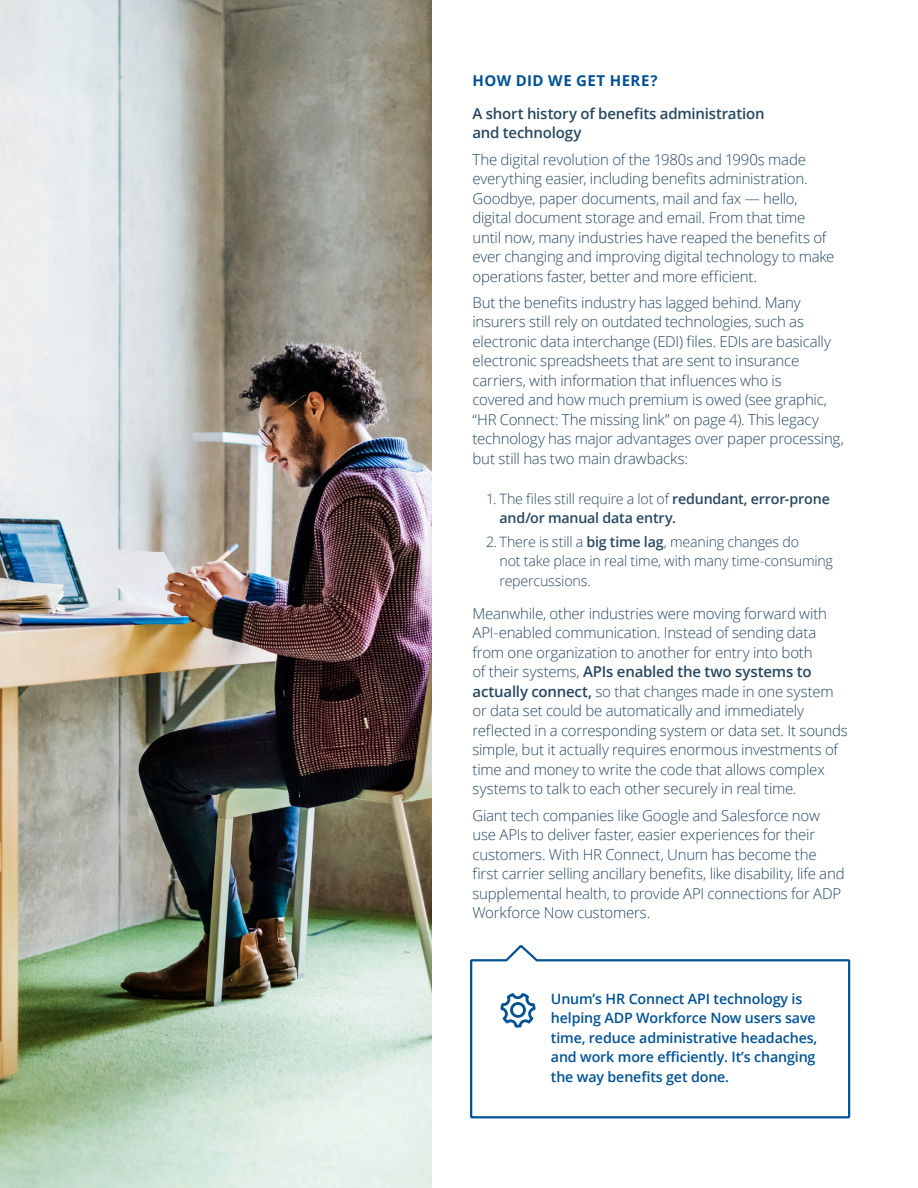
<style>
.page{position:relative;width:918px;height:1188px;background:#fff}
.page>*{position:absolute;margin:0;border:0;box-sizing:border-box;transform-origin:0 0}
.Bullets_Blue{font:300 15px/19.5px "Open Sans";letter-spacing:-.015em;color:#27485f}
.Bullets_Blue-2{font:600 15px/19.5px "Open Sans";letter-spacing:-.015em;color:#27485f}
.Subheads_ALL_CAPS{font:700 15px "Open Sans";letter-spacing:.03em;color:#005295}
.t1{font:600 14.25px/19.5px "Open Sans";letter-spacing:-.01em;color:#005295}
.t2{font:300 14.25px/19.5px "Open Sans";letter-spacing:-.015em;color:#27485f}
.t3{font:600 14.25px/19.5px "Open Sans";letter-spacing:-.015em;color:#27485f}
.s1{font-weight:300}
.s2{font-weight:600}
</style>
<div class="page">
<svg style="left:470px;top:945px;width:381px;height:174px"></svg>
<svg style="left:500px;top:993px;width:36px;height:35px"></svg>
<img style="left:0;top:0;width:432px;height:1188px">
<p class="Subheads_ALL_CAPS" style="left:472px;top:70px;width:187px">HOW DID WE GET HERE?</p>
<p class="Bullets_Blue-2" style="left:472px;top:103px;width:294px">A short history of benefits administration and technology</p>
<p class="Bullets_Blue" style="left:472px;top:149px;width:364px">The digital revolution of the 1980s and 1990s made everything easier, including benefits administration.<br>Goodbye, paper documents, mail and fax — hello, digital document storage and email. From that time until now, many industries have reaped the benefits of ever changing and improving digital technology to make operations faster, better and more efficient.</p>
<p class="Bullets_Blue" style="left:472px;top:292px;width:373px">But the benefits industry has lagged behind. Many insurers still rely on outdated technologies, such as electronic data interchange (EDI) files. EDIs are basically electronic spreadsheets that are sent to insurance carriers, with information that influences who is<br>covered and how much premium is owed (see graphic, “HR Connect: The missing link” on page 4). This legacy technology has major advantages over paper processing, but still has two main drawbacks:</p>
<p class="t3" style="left:500px;top:488px;width:332px;text-indent:-14px"><span class="s1">1. The files still require a lot of</span> redundant, error-prone and/or manual data entry.</p>
<p class="t2" style="left:500px;top:532px;width:335px;text-indent:-14px">2. There is still a <span class="s2">big time lag</span>, meaning changes do<br>not take place in real time, with many time-consuming repercussions.</p>
<p class="Bullets_Blue" style="left:472px;top:603px;width:377px">Meanwhile, other industries were moving forward with API-enabled communication. Instead of sending data from one organization to another for entry into both<br>of their systems, <span class="s2">APIs enabled the two systems to actually connect,</span> so that changes made in one system or data set could be automatically and immediately reflected in a corresponding system or data set. It sounds simple, but it actually requires enormous investments of time and money to write the code that allows complex systems to talk to each other securely in real time.</p>
<p class="Bullets_Blue" style="left:472px;top:805px;width:374px">Giant tech companies like Google and Salesforce now use APIs to deliver faster, easier experiences for their customers. With HR Connect, Unum has become the first carrier selling ancillary benefits, like disability, life and supplemental health, to provide API connections for ADP Workforce Now customers.</p>
<p class="t1" style="left:551px;top:989px;width:268px">Unum’s HR Connect API technology is helping ADP Workforce Now users save time, reduce administrative headaches, and work more efficiently. It’s changing the way benefits get done.</p>
</div>
